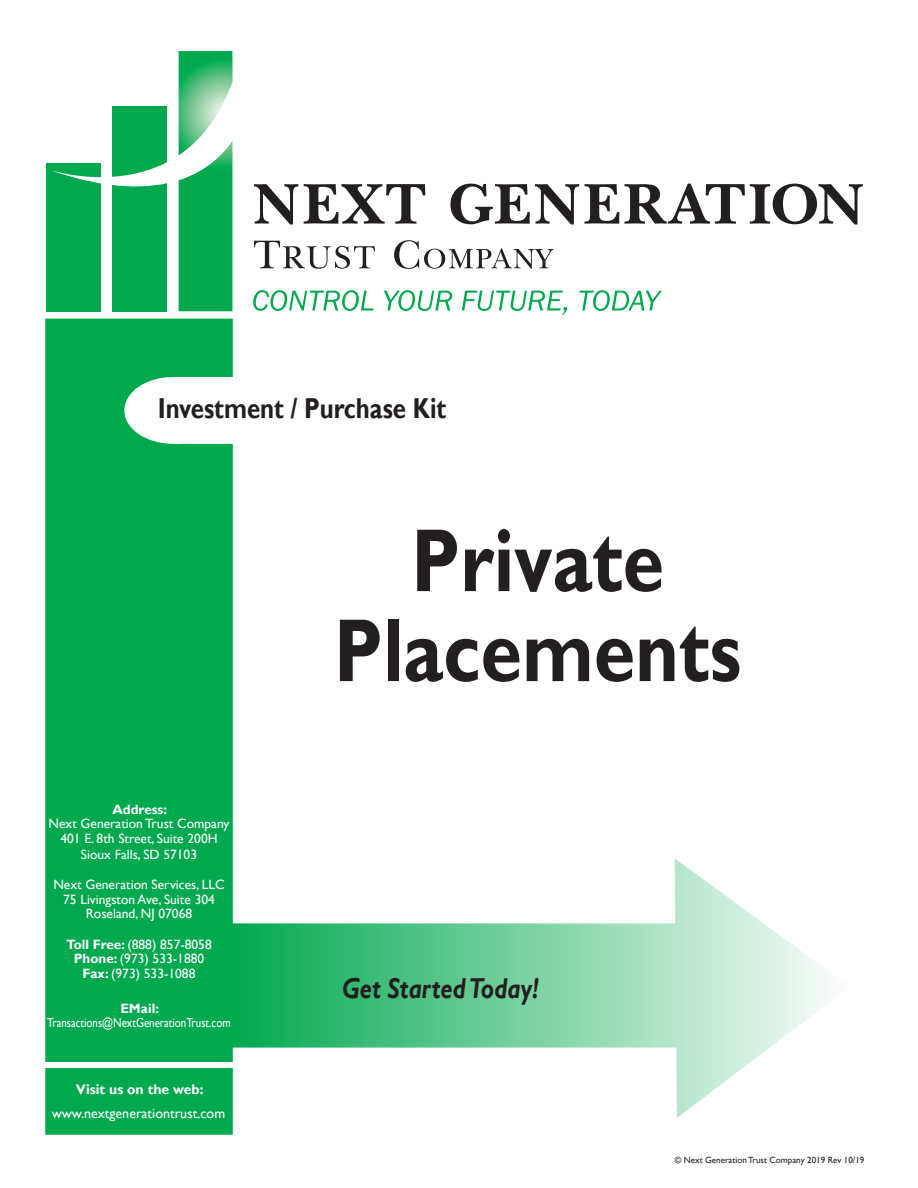
<style>
.page{position:relative;width:918px;height:1188px;background:#fff}
.page>*{position:absolute;margin:0;border:0;box-sizing:border-box;transform-origin:0 0}
.t1{font:700 90px/90px "Gill Sans";color:#231f20;text-align:center;scale:.83 1}
.t2{font:700 28.8px "Gill Sans";color:#231f20;scale:.83 1}
.t3{font:italic 700 28.8px "Gill Sans";color:#231f20;scale:.83 1}
.t4{font:14.1px "Gill Sans";color:#fff}
.t5{font:700 14.1px "Gill Sans";color:#fff}
.t6{font:13.5px/14.4px "Gill Sans";color:#fff;text-align:center}
.t7{font:700 13.5px "Gill Sans";color:#fff}
.t8{font:13.2px "Gill Sans";color:#fff;scale:.83 1}
.t9{font:9px "Gill Sans";color:#231f20}
.s1{font-weight:700}
</style>
<div class="page">
<div style="left:45px;top:319px;width:188px;height:816px;background:#00a94e;border:2px solid #00a94e"></div>
<div style="left:38px;top:1062px;width:211px;height:6px;background:#fff"></div>
<div style="left:172px;top:377px;width:622px;height:67px;background:#fff"></div>
<div style="left:124px;top:377px;width:98px;height:67px;background:#fff;border-radius:50%"></div>
<svg style="left:674px;top:858px;width:154px;height:260px"></svg>
<div style="left:225px;top:923px;width:480px;height:125px;background:linear-gradient(to right,#00a84d,#c2ead4);border:2px solid #00a94e"></div>
<div style="left:46px;top:163px;width:54px;height:148px;background:#00a94e"></div>
<svg style="left:52px;top:51px;width:180px;height:260px"></svg>
<svg style="left:253px;top:290px;width:121px;height:21px"></svg>
<svg style="left:384px;top:290px;width:68px;height:21px"></svg>
<svg style="left:462px;top:291px;width:105px;height:24px"></svg>
<svg style="left:580px;top:290px;width:82px;height:21px"></svg>
<svg style="left:254px;top:184px;width:44px;height:40px"></svg>
<svg style="left:304px;top:184px;width:121px;height:40px"></svg>
<svg style="left:450px;top:184px;width:129px;height:40px"></svg>
<svg style="left:585px;top:184px;width:278px;height:40px"></svg>
<svg style="left:254px;top:241px;width:121px;height:28px"></svg>
<svg style="left:394px;top:240px;width:160px;height:29px"></svg>
<h2 class="t2" style="left:158px;top:391px;width:349px">Investment / Purchase Kit</h2>
<p class="t7" style="left:112px;top:801px;width:56px">Address:</p>
<p class="t6" style="left:49px;top:817px;width:182px">Next Generation Trust Company<br>401 E. 8th Street, Suite 200H</p>
<p class="t6" style="left:81px;top:847px;width:118px">Sioux Falls, SD 57103</p>
<p class="t6" style="left:53px;top:878px;width:173px">Next Generation Services, LLC<br>75 Livingston Ave, Suite 304<br>Roseland, NJ 07068</p>
<p class="t6" style="left:66px;top:937px;width:147px"><span class="s1">Toll Free:</span> (888) 857-8058<br><span class="s1">Phone:</span> (973) 533-1880<br><span class="s1">Fax:</span> (973) 533-1088</p>
<p class="t7" style="left:120px;top:1000px;width:40px">EMail:</p>
<p class="t8" style="left:47px;top:1015px;width:223px">Transactions@NextGenerationTrust.com</p>
<p class="t5" style="left:76px;top:1080px;width:129px">Visit us on the web:</p>
<p class="t4" style="left:52px;top:1105px;width:175px">www.nextgenerationtrust.com</p>
<h1 class="t1" style="left:334px;top:518px;width:493px">Private<br>Placements</h1>
<h2 class="t3" style="left:342px;top:971px;width:238px">Get Started Today!</h2>
<p class="t9" style="left:675px;top:1155px;width:191px">© Next Generation Trust Company 2019 Rev 10/19</p>
</div>
